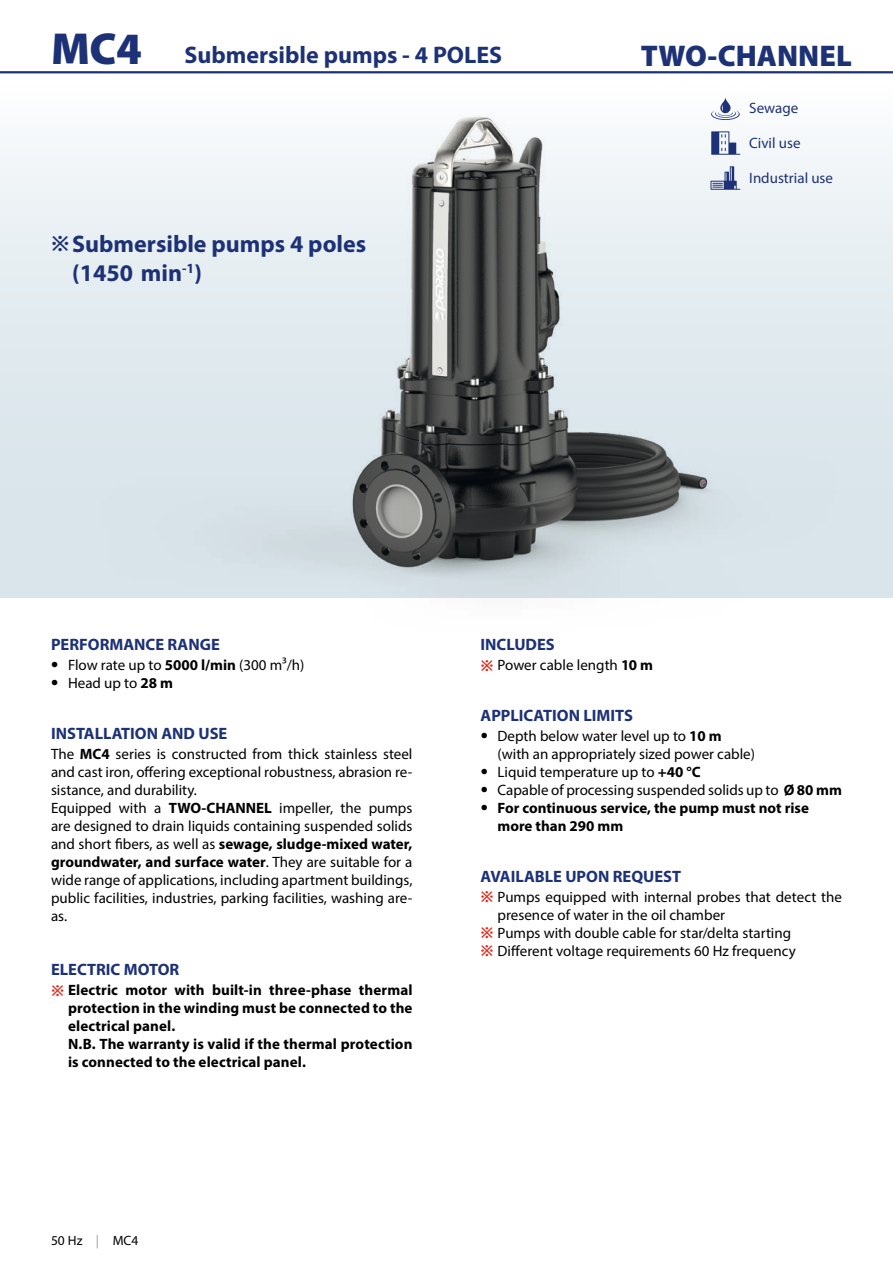
<style>
.page{position:relative;width:893px;height:1263px;background:#fff}
.page>*{position:absolute;margin:0;border:0;box-sizing:border-box;transform-origin:0 0}
.t1{font:900 30px "Myriad Pro";color:#1d3176}
.t2{font:700 24px/28.8px "Myriad Pro";color:#1d3176}
.t3{font:700 16.5px "Myriad Pro";color:#1d3176}
.t4{font:15px/18px "Myriad Pro";color:#000}
.t5{font:700 15px/18px "Myriad Pro";letter-spacing:.005em;color:#000}
.t6{font:15px "Myriad Pro";color:#1d3176}
.t7{font:13.5px "Myriad Pro";color:#000}
.s1{font-weight:900;font-size:45px}
.s2{font-family:"Apple SD Gothic Neo";font-size:21px}
.s3{font-weight:700;font-size:21px}
.s4{font-weight:700}
.s5{font-family:"Apple SD Gothic Neo";color:#e42313}
.s6{color:#9c9e9f}
.s7{font-family:"Apple SD Gothic Neo";font-weight:700;color:#e42313}
.s8{font-size:21px}
</style>
<div class="page">
<div style="left:0;top:72px;width:893px;height:525px;background:linear-gradient(to bottom,#f7fafb,#d2e0e7)"></div>
<hr style="left:0;top:71px;width:893px;height:2px;background:#1d3176">
<img style="left:21px;top:97px;width:872px;height:501px">
<img style="left:412px;top:117px;width:63px;height:59px">
<svg style="left:711px;top:131px;width:29px;height:24px"></svg>
<svg style="left:711px;top:98px;width:29px;height:22px"></svg>
<svg style="left:710px;top:166px;width:30px;height:24px"></svg>
<h2 class="t2" style="left:51px;top:39px;width:453px"><span class="s1">MC4</span> Submersible pumps - 4 POLES</h2>
<h2 class="t2" style="left:72px;top:229px;width:295px;text-indent:-21px"><span class="s2">※</span> Submersible pumps 4 poles (1450 min<sup>-1</sup>)</h2>
<h1 class="t1" style="left:641px;top:36px;width:213px">TWO-CHANNEL</h1>
<p class="t6" style="left:749px;top:99px;width:51px">Sewage</p>
<p class="t6" style="left:749px;top:134px;width:53px">Civil use</p>
<p class="t6" style="left:749px;top:169px;width:85px">Industrial use</p>
<p class="t3" style="left:51px;top:634px;width:170px">PERFORMANCE RANGE</p>
<p class="t4" style="left:51px;top:656px;width:255px"><span class="s3">•</span> Flow rate up to <span class="s4">5000 l/min</span> (300 m3/h)</p>
<p class="t4" style="left:51px;top:674px;width:123px"><span class="s3">•</span> Head up to <span class="s4">28 m</span></p>
<p class="t3" style="left:51px;top:722px;width:178px">INSTALLATION AND USE</p>
<p class="t4" style="left:51px;top:745px;width:363px">The <span class="s4">MC4</span> series is constructed from thick stainless steel and cast iron, offering exceptional robustness, abrasion re&shy;sistance, and durability.<br>Equipped with a <span class="s4">TWO-CHANNEL</span> impeller, the pumps are designed to drain liquids containing suspended solids and short fibers, as well as <span class="s4">sewage, sludge-mixed water, groundwater, and surface water</span>. They are suitable for a wide range of applications, including apartment buildings, public facilities, industries, parking facilities, washing are&shy;as.</p>
<p class="t3" style="left:51px;top:958px;width:130px">ELECTRIC MOTOR</p>
<p class="t5" style="left:68px;top:980px;width:346px;text-indent:-17px"><span class="s5">※</span> Electric motor with built-in three-phase thermal protection in the winding must be connected to the electrical panel.<br>N.B. The warranty is valid if the thermal protection is connected to the electrical panel.</p>
<p class="t7" style="left:51px;top:1232px;width:89px">50 Hz <span class="s6">|</span> MC4</p>
<p class="t3" style="left:480px;top:634px;width:76px">INCLUDES</p>
<p class="t4" style="left:480px;top:656px;width:174px"><span class="s7">※</span> Power cable length <span class="s4">10 m</span></p>
<p class="t3" style="left:480px;top:704px;width:154px">APPLICATION LIMITS</p>
<p class="t4" style="left:497px;top:727px;width:259px;text-indent:-17px"><span class="s3">•</span> Depth below water level up to <span class="s4">10 m </span>(with an appropriately sized power cable)</p>
<p class="t4" style="left:481px;top:763px;width:221px"><span class="s3">•</span> Liquid temperature up to <span class="s4">+40 °C</span></p>
<p class="t4" style="left:481px;top:781px;width:363px"><span class="s3">•</span> Capable of processing suspended solids up to <span class="s4">Ø 80 mm</span></p>
<p class="t5" style="left:497px;top:798px;width:313px;text-indent:-17px"><span class="s8">•</span> For continuous service, the pump must not rise more than 290 mm</p>
<p class="t3" style="left:480px;top:865px;width:202px">AVAILABLE UPON REQUEST</p>
<p class="t4" style="left:480px;top:887px;width:363px"><span class="s7">※</span> Pumps equipped with internal probes that detect the</p>
<p class="t4" style="left:497px;top:905px;width:229px">presence of water in the oil chamber</p>
<p class="t4" style="left:480px;top:923px;width:312px"><span class="s7">※</span> Pumps with double cable for star/delta starting</p>
<p class="t4" style="left:480px;top:941px;width:317px"><span class="s7">※</span> Different voltage requirements 60 Hz frequency</p>
</div>
